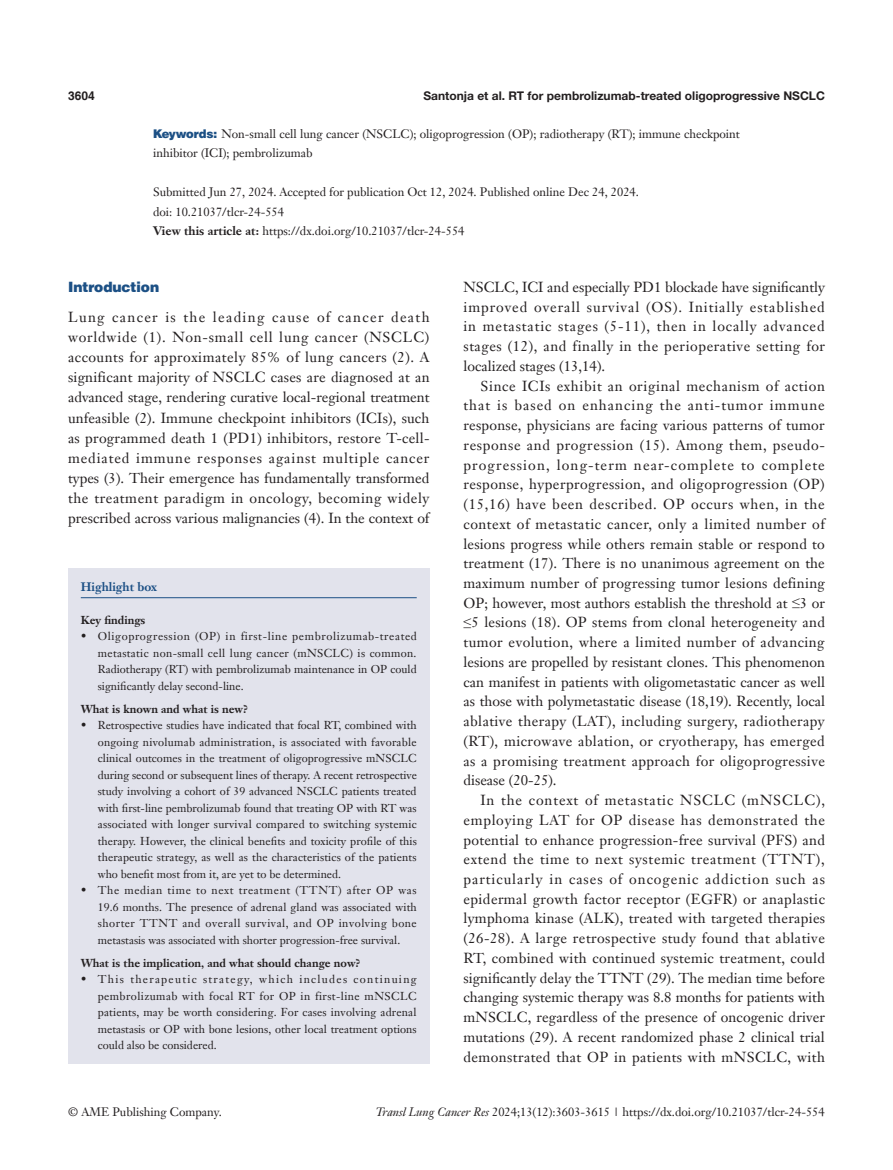
<style>
.page{position:relative;width:893px;height:1170px;background:#fff}
.page>*{position:absolute;margin:0;border:0;box-sizing:border-box;transform-origin:0 0}
.t1{font:14.25px/19.6px "Janson Text LT";letter-spacing:.03em;color:#231f20;text-align:justify}
._1ji-zhengti{font:900 14.25px "Helvetica";color:#1c5085}
.A-Keywords{font:12px/19.5px "Janson Text LT";color:#231f20}
.A-time{font:12px "Janson Text LT";color:#231f20}
.t2{font:700 12px "Helvetica Neue LT Pro";color:#231f20}
.A-View_this_article{font:12px "Janson Text LT";color:#231f20}
.A-doi{font:12px "Janson Text LT";color:#231f20}
.Cite{font:700 12px "Janson Text LT";color:#1c5085}
.t3{font:700 12px "Helvetica";color:#231f20}
.box-zhengwen{font:11.25px/16.5px "Janson Text LT";color:#231f20;text-align:justify}
.box-biaoti-1_5mm{font:700 11.25px "Janson Text LT";color:#231f20}
.box-biaoti{font:700 11.25px "Janson Text LT";color:#231f20}
.s1{font-family:"Helvetica AME";color:#1c5085}
.s2{font-weight:700}
.s3{font-family:"Times New Roman"}
.s4{font-style:italic}
</style>
<div class="page">
<div style="left:68px;top:568px;width:361px;height:495px;background:#e2e3ec"></div>
<hr style="left:81px;top:597px;width:336px;height:1px;background:#1c5085">
<p class="t3" style="left:68px;top:88px;width:28px">3604</p>
<p class="t2" style="left:423px;top:88px;width:403px">Santonja et al. RT for pembrolizumab-treated oligoprogressive NSCLC</p>
<p class="A-Keywords" style="left:153px;top:124px;width:588px"><span class="s1">Keywords:</span> Non-small cell lung cancer (NSCLC); oligoprogression (OP); radiotherapy (RT); immune checkpoint inhibitor (ICI); pembrolizumab</p>
<p class="A-time" style="left:153px;top:185px;width:487px">Submitted Jun 27, 2024. Accepted for publication Oct 12, 2024. Published online Dec 24, 2024.</p>
<p class="A-doi" style="left:153px;top:204px;width:132px">doi: 10.21037/tlcr-24-554</p>
<p class="A-View_this_article" style="left:153px;top:224px;width:313px"><span class="s2">View this article at:</span> https://dx.doi.org/10.21037/tlcr-24-554</p>
<p class="_1ji-zhengti" style="left:68px;top:278px;width:93px">Introduction</p>
<p class="t1" style="left:68px;top:307px;width:363px;line-height:20.1px">Lung cancer is the leading cause of cancer death worldwide (1). Non-small cell lung cancer (NSCLC) accounts for approximately 85% of lung cancers (2). A significant majority of NSCLC cases are diagnosed at an advanced stage, rendering curative local-regional treatment unfeasible (2). Immune checkpoint inhibitors (ICIs), such as programmed death 1 (PD1) inhibitors, restore T-cell&shy;mediated immune responses against multiple cancer types (3). Their emergence has fundamentally transformed the treatment paradigm in oncology, becoming widely prescribed across various malignancies (4). In the context of</p>
<p class="Cite" style="left:81px;top:579px;width:78px">Highlight box</p>
<p class="box-biaoti" style="left:81px;top:612px;width:66px">Key findings</p>
<p class="box-zhengwen" style="left:98px;top:628px;width:321px;text-indent:-17px">• Oligoprogression (OP) in first-line pembrolizumab-treated metastatic non-small cell lung cancer (mNSCLC) is common.<br>Radiotherapy (RT) with pembrolizumab maintenance in OP could significantly delay second-line.</p>
<p class="box-biaoti-1_5mm" style="left:81px;top:701px;width:169px">What is known and what is new?</p>
<p class="box-zhengwen" style="left:98px;top:717px;width:321px;text-indent:-17px">• Retrospective studies have indicated that focal RT, combined with ongoing nivolumab administration, is associated with favorable clinical outcomes in the treatment of oligoprogressive mNSCLC during second or subsequent lines of therapy. A recent retrospective study involving a cohort of 39 advanced NSCLC patients treated with first-line pembrolizumab found that treating OP with RT was associated with longer survival compared to switching systemic therapy. However, the clinical benefits and toxicity profile of this therapeutic strategy, as well as the characteristics of the patients who benefit most from it, are yet to be determined.</p>
<p class="box-zhengwen" style="left:98px;top:882px;width:321px;text-indent:-17px">• The median time to next treatment (TTNT) after OP was 19.6 months. The presence of adrenal gland was associated with shorter TTNT and overall survival, and OP involving bone metastasis was associated with shorter progression-free survival.</p>
<p class="box-biaoti-1_5mm" style="left:81px;top:955px;width:281px">What is the implication, and what should change now?</p>
<p class="box-zhengwen" style="left:98px;top:970px;width:320px;text-indent:-17px">• This therapeutic strategy, which includes continuing pembrolizumab with focal RT for OP in first-line mNSCLC patients, may be worth considering. For cases involving adrenal metastasis or OP with bone lesions, other local treatment options could also be considered.</p>
<p class="t1" style="left:463px;top:277px;width:363px">NSCLC, ICI and especially PD1 blockade have significantly improved overall survival (OS). Initially established in metastatic stages (5-11), then in locally advanced stages (12), and finally in the perioperative setting for localized stages (13,14).</p>
<p class="t1" style="left:463px;top:376px;width:363px;text-indent:17px">Since ICIs exhibit an original mechanism of action that is based on enhancing the anti-tumor immune response, physicians are facing various patterns of tumor response and progression (15). Among them, pseudo&shy;progression, long-term near-complete to complete response, hyperprogression, and oligoprogression (OP) (15,16) have been described. OP occurs when, in the context of metastatic cancer, only a limited number of lesions progress while others remain stable or respond to treatment (17). There is no unanimous agreement on the maximum number of progressing tumor lesions defining OP; however, most authors establish the threshold at <span class="s3">≤</span>3 or <span class="s3">≤</span>5 lesions (18). OP stems from clonal heterogeneity and tumor evolution, where a limited number of advancing lesions are propelled by resistant clones. This phenomenon can manifest in patients with oligometastatic cancer as well as those with polymetastatic disease (18,19). Recently, local ablative therapy (LAT), including surgery, radiotherapy (RT), microwave ablation, or cryotherapy, has emerged as a promising treatment approach for oligoprogressive disease (20-25).</p>
<p class="t1" style="left:463px;top:790px;width:363px;text-indent:17px">In the context of metastatic NSCLC (mNSCLC), employing LAT for OP disease has demonstrated the potential to enhance progression-free survival (PFS) and extend the time to next systemic treatment (TTNT), particularly in cases of oncogenic addiction such as epidermal growth factor receptor (EGFR) or anaplastic lymphoma kinase (ALK), treated with targeted therapies (26-28). A large retrospective study found that ablative RT, combined with continued systemic treatment, could significantly delay the TTNT (29). The median time before changing systemic therapy was 8.8 months for patients with mNSCLC, regardless of the presence of oncogenic driver mutations (29). A recent randomized phase 2 clinical trial demonstrated that OP in patients with mNSCLC, with</p>
<p class="A-Keywords" style="left:68px;top:1102px;width:155px">© AME Publishing Company.</p>
<p class="A-Keywords" style="left:376px;top:1102px;width:450px"><span class="s4">Transl Lung Cancer Res</span> 2024;13(12):3603-3615 | https://dx.doi.org/10.21037/tlcr-24-554</p>
</div>
